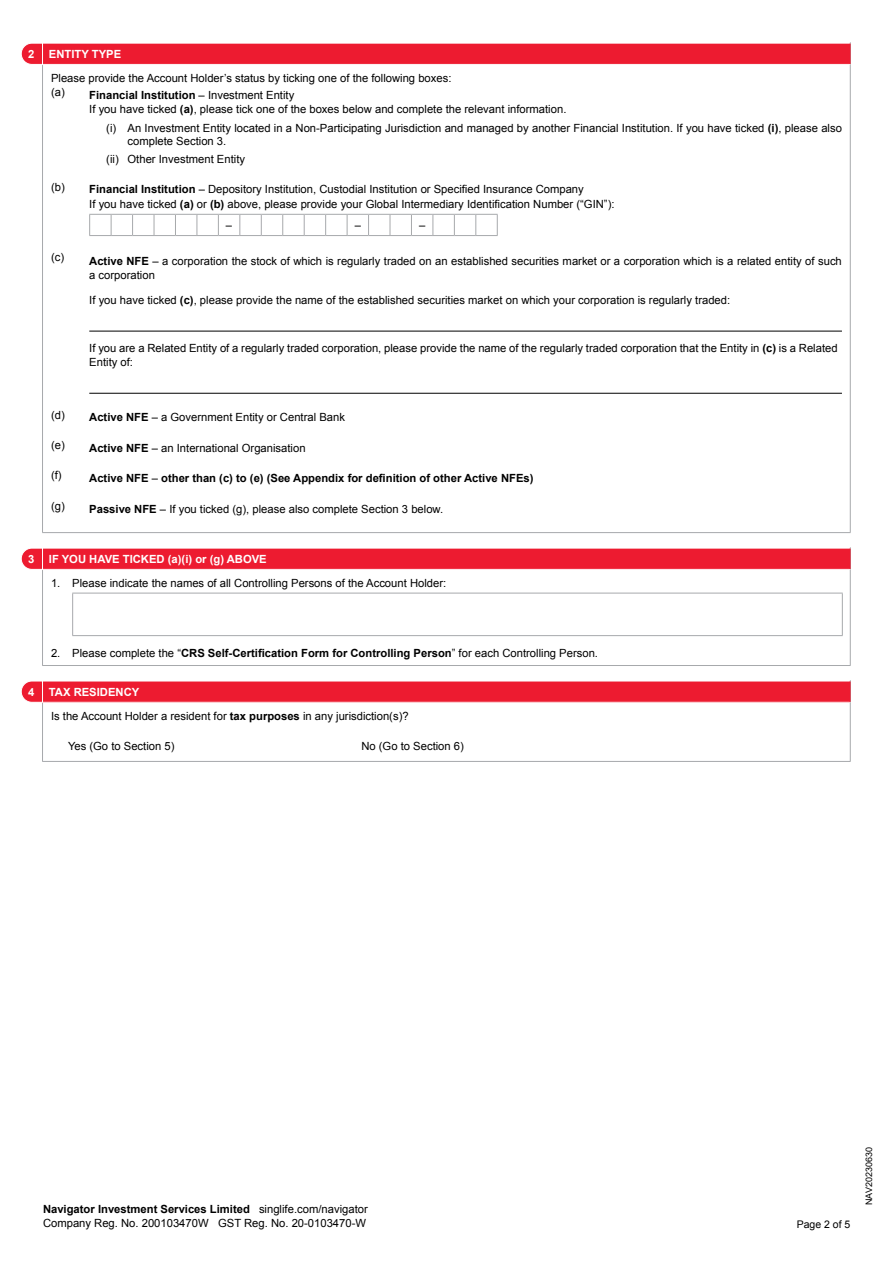
<style>
.page{position:relative;width:893px;height:1263px;background:#fff}
.page>*{position:absolute;margin:0;border:0;box-sizing:border-box;transform-origin:0 0}
.t1{font:11.25px/13.5px "Arial";color:#000}
.t2{font:700 11.25px "Arial";color:#000}
.t3{font:700 11.25px "Arial";color:#fff}
.t4{font:10.5px "Arial";color:#000}
.t5{font:9px "Arial";color:#000}
.s1{font-weight:700}
.s2{font-weight:400}
.s3{font-weight:700;color:#fff}
</style>
<div class="page">
<svg style="left:72px;top:65px;width:778px;height:696px"></svg>
<hr style="left:42px;top:65px;width:1px;height:467px;background:#a7a9ac">
<hr style="left:850px;top:65px;width:1px;height:467px;background:#a7a9ac">
<hr style="left:42px;top:532px;width:809px;height:1px;background:#a7a9ac">
<hr style="left:42px;top:665px;width:809px;height:1px;background:#a7a9ac">
<hr style="left:42px;top:761px;width:809px;height:1px;background:#a7a9ac">
<hr style="left:42px;top:570px;width:1px;height:95px;background:#a7a9ac">
<hr style="left:42px;top:703px;width:1px;height:58px;background:#a7a9ac">
<hr style="left:850px;top:570px;width:1px;height:95px;background:#a7a9ac">
<hr style="left:850px;top:703px;width:1px;height:58px;background:#a7a9ac">
<div style="left:43px;top:43px;width:807px;height:21px;background:#ed1b30"></div>
<hr style="left:43px;top:43px;width:807px;height:1px;background:#fff">
<svg style="left:850px;top:43px;width:1px;height:22px"></svg>
<svg style="left:21px;top:43px;width:21px;height:22px"></svg>
<svg style="left:89px;top:214px;width:409px;height:22px"></svg>
<hr style="left:89px;top:331px;width:753px;height:1px;background:#000">
<hr style="left:89px;top:393px;width:753px;height:1px;background:#000">
<div style="left:43px;top:548px;width:807px;height:21px;background:#ed1b30"></div>
<hr style="left:43px;top:548px;width:807px;height:1px;background:#fff">
<hr style="left:43px;top:569px;width:807px;height:1px;background:#fff">
<svg style="left:850px;top:547px;width:1px;height:23px"></svg>
<svg style="left:21px;top:548px;width:21px;height:22px"></svg>
<hr style="left:72px;top:593px;width:771px;height:1px;background:#a7a9ac">
<hr style="left:72px;top:593px;width:1px;height:42px;background:#a7a9ac">
<hr style="left:842px;top:593px;width:1px;height:42px;background:#a7a9ac">
<hr style="left:72px;top:635px;width:771px;height:1px;background:#a7a9ac">
<div style="left:43px;top:681px;width:807px;height:21px;background:#ed1b30"></div>
<hr style="left:43px;top:681px;width:807px;height:1px;background:#fff">
<hr style="left:43px;top:702px;width:807px;height:1px;background:#fff">
<svg style="left:850px;top:680px;width:1px;height:23px"></svg>
<svg style="left:21px;top:681px;width:22px;height:22px"></svg>
<p class="t3" style="left:28px;top:47px;width:8px">2</p>
<p class="t3" style="left:49px;top:47px;width:74px">ENTITY TYPE</p>
<p class="t1" style="left:51px;top:69px;width:402px;line-height:17px">Please provide the Account Holder’s status by ticking one of the following boxes: (a) <span class="s1">Financial Institution</span> – Investment Entity</p>
<p class="t1" style="left:106px;top:100px;width:737px;line-height:18.5px;text-indent:-17px">If you have ticked <span class="s1">(a)</span>, please tick one of the boxes below and complete the relevant information.<br>(i) An Investment Entity located in a Non-Participating Jurisdiction and managed by another Financial Institution. If you have ticked <span class="s1">(i)</span>, please also</p>
<p class="t1" style="left:106px;top:133px;width:140px;line-height:17.5px;text-align:center">complete Section 3.<br>(ii) Other Investment Entity</p>
<p class="t1" style="left:89px;top:182px;width:527px;line-height:14.5px;text-indent:-38px">(b) <span class="s1">Financial Institution</span> – Depository Institution, Custodial Institution or Specified Insurance Company<br>If you have ticked <span class="s1">(a)</span> or <span class="s1">(b)</span> above, please provide your Global Intermediary Identification Number (“GIN”):</p>
<p class="t1" style="left:226px;top:218px;width:8px">–</p>
<p class="t1" style="left:355px;top:218px;width:8px">–</p>
<p class="t1" style="left:419px;top:218px;width:8px">–</p>
<p class="t1" style="left:89px;top:254px;width:754px;text-indent:-38px">(c) <span class="s1">Active NFE</span> – a corporation the stock of which is regularly traded on an established securities market or a corporation which is a related entity of such a corporation</p>
<p class="t1" style="left:89px;top:293px;width:642px">If you have ticked <span class="s1">(c)</span>, please provide the name of the established securities market on which your corporation is regularly traded:</p>
<p class="t1" style="left:89px;top:342px;width:750px">If you are a Related Entity of a regularly traded corporation, please provide the name of the regularly traded corporation that the Entity in <span class="s1">(c)</span> is a Related<br>Entity of:</p>
<p class="t1" style="left:51px;top:411px;width:295px">(d) <span class="s1">Active NFE</span> – a Government Entity or Central Bank</p>
<p class="t1" style="left:51px;top:441px;width:256px">(e) <span class="s1">Active NFE</span> – an International Organisation</p>
<p class="t1" style="left:51px;top:469px;width:12px">(f)</p>
<p class="t2" style="left:89px;top:471px;width:446px">Active NFE <span class="s2">–</span> other than (c) to (e) (See Appendix for definition of other Active NFEs)</p>
<p class="t1" style="left:51px;top:502px;width:394px">(g) <span class="s1">Passive NFE</span> – If you ticked (g), please also complete Section 3 below.</p>
<p class="t3" style="left:28px;top:551px;width:8px">3</p>
<p class="t3" style="left:49px;top:551px;width:219px">IF YOU HAVE TICKED (a)(i) or (g) ABOVE</p>
<p class="t1" style="left:51px;top:576px;width:397px">1. Please indicate the names of all Controlling Persons of the Account Holder:</p>
<p class="t1" style="left:51px;top:646px;width:549px">2. Please complete the “<span class="s1">CRS Self-Certification Form for Controlling Person</span>” for each Controlling Person.</p>
<p class="t3" style="left:28px;top:684px;width:8px">4</p>
<p class="t1" style="left:49px;top:680px;width:361px;line-height:23.9px"><span class="s3">TAX RESIDENCY<br></span>Is the Account Holder a resident for <span class="s1">tax purposes</span> in any jurisdiction(s)?</p>
<p class="t1" style="left:68px;top:739px;width:108px">Yes (Go to Section 5)</p>
<p class="t1" style="left:361px;top:739px;width:104px">No (Go to Section 6)</p>
<p class="t1" style="left:43px;top:1202px;width:326px"><span class="s1">Navigator Investment Services Limited</span> singlife.com/navigator<br>Company Reg. No. 200103470W GST Reg. No. 20-0103470-W</p>
<p class="t4" style="left:797px;top:1217px;width:55px">Page 2 of 5</p>
<p class="t5" style="left:863px;top:1205px;width:60px;rotate:-90deg">NAV20230630</p>
</div>
